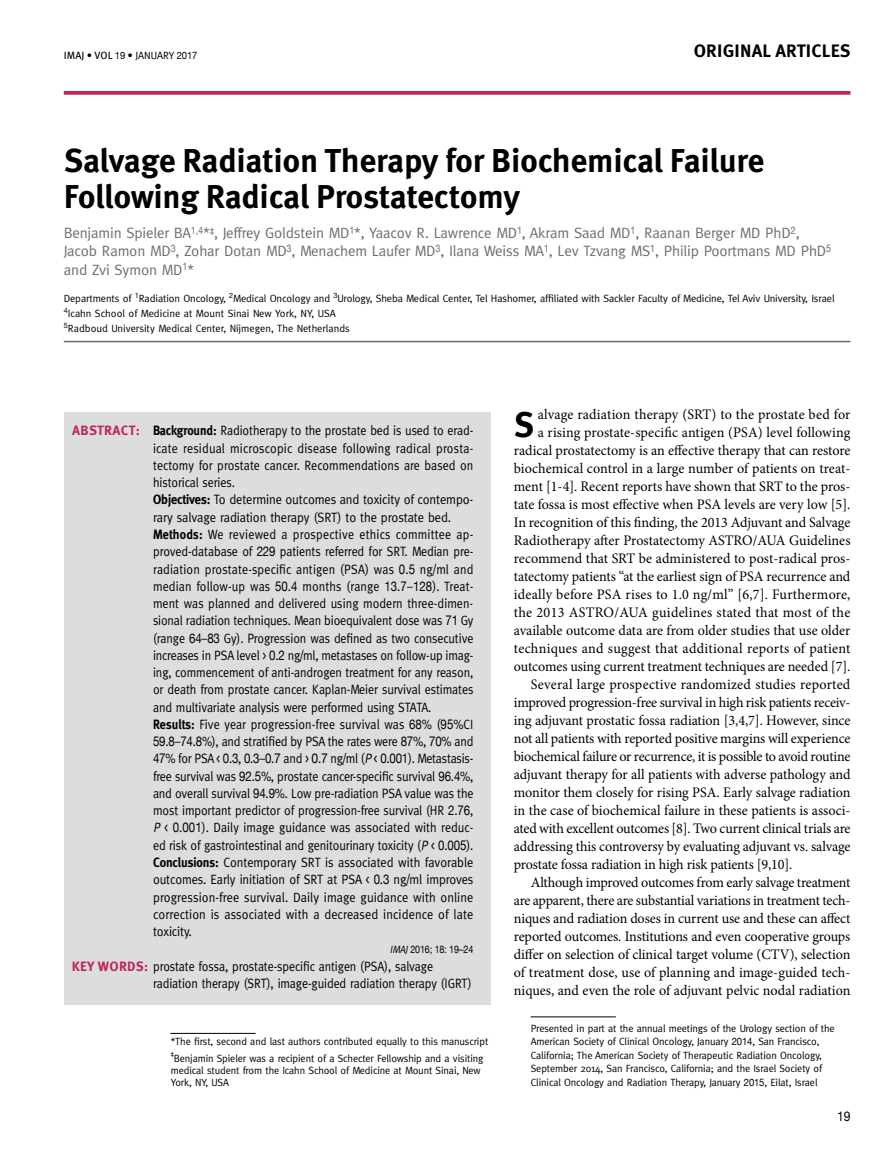
<style>
.page{position:relative;width:893px;height:1149px;background:#fff}
.page>*{position:absolute;margin:0;border:0;box-sizing:border-box;transform-origin:0 0}
.t1{font:700 35.4px "Meta Pro";color:#000}
.t2{font:700 33px/36px "Meta Pro";letter-spacing:-.01em;color:#000}
.t3{font:700 18px "Meta Pro";letter-spacing:.01em;color:#000}
.t4{font:15px/18px "Meta";letter-spacing:-.01em;color:#6d6e71}
.t5{font:14.55px "Minion Pro";letter-spacing:-.005em;color:#000}
.t6{font:14.55px "Minion Pro";letter-spacing:.015em;color:#000}
.t7{font:14.55px "Minion Pro";letter-spacing:.02em;color:#000}
.t8{font:13.5px/17.2px "Meta";letter-spacing:-.01em;color:#000;scale:.9 1}
.t9{font:700 13.5px "Meta Pro";letter-spacing:.02em;color:#c02555}
.t10{font:13.5px "Helvetica Neue";color:#000;scale:.9 1}
.t11{font:10.5px/13.5px "Meta";letter-spacing:-.01em;color:#000}
.t12{font:10.5px "Meta Pro";letter-spacing:.01em;color:#000}
.t13{font:10.5px "Helvetica Neue";letter-spacing:-.02em;color:#000;scale:.85 1}
.s1{font-family:"Helvetica Neue";font-size:10.2px}
.s2{font-family:"Meta"}
.s3{font-weight:700}
.s4{font-family:"Helvetica Neue"}
.s5{font-style:italic}
.s6{font-family:"Meta";font-style:italic}
.s7{font-family:"Meta Pro";font-weight:700;color:#c02555}
.s8{font-family:"Helvetica Neue";font-size:10.35px}
</style>
<div class="page">
<svg style="left:64px;top:91px;width:786px;height:4px;background:#c43460"></svg>
<div style="left:64px;top:412px;width:426px;height:592px;background:#dcddde"></div>
<hr style="left:64px;top:341px;width:786px;height:1px;background:#6d6e71">
<hr style="left:170px;top:1032px;width:86px;height:1px;background:#000">
<hr style="left:531px;top:1016px;width:85px;height:1px;background:#000">
<p class="t12" style="left:64px;top:49px;width:135px">IMAJ • VOL <span class="s1">19</span> • <span class="s2">JANUARY</span> <span class="s1">2017</span></p>
<h3 class="t3" style="left:694px;top:39px;width:158px">Original Articles</h3>
<h2 class="t2" style="left:64px;top:143px;width:702px">Salvage Radiation Therapy for Biochemical Failure<br>Following Radical Prostatectomy</h2>
<p class="t4" style="left:64px;top:224px;width:769px">Benjamin Spieler BA<sup>1,4</sup>*<sup>‡</sup>, Jeffrey Goldstein MD<sup>1</sup>*, Yaacov R. Lawrence MD<sup>1</sup>, Akram Saad MD<sup>1</sup>, Raanan Berger MD PhD<sup>2</sup>,<br>Jacob Ramon MD<sup>3</sup>, Zohar Dotan MD<sup>3</sup>, Menachem Laufer MD<sup>3</sup>, Ilana Weiss MA<sup>1</sup>, Lev Tzvang MS<sup>1</sup>, Philip Poortmans MD PhD<sup>5 </sup>and Zvi Symon MD<sup>1</sup>*</p>
<p class="t11" style="left:64px;top:291px;width:772px;line-height:15px">Departments of <sup>1</sup>Radiation Oncology, <sup>2</sup>Medical Oncology and <sup>3</sup>Urology, Sheba Medical Center, Tel Hashomer, affiliated with Sackler Faculty of Medicine, Tel Aviv University, Israel<br><sup>4</sup>Icahn School of Medicine at Mount Sinai New York, NY, USA<br><sup>5</sup>Radboud University Medical Center, Nijmegen, The Netherlands</p>
<p class="t8" style="left:153px;top:422px;width:357px"><span class="s3">Background:</span> Radiotherapy to the prostate bed is used to erad&shy;icate residual microscopic disease following radical prosta&shy;tectomy for prostate cancer. Recommendations are based on historical series.<br><span class="s3">Objectives:</span> To determine outcomes and toxicity of contempo&shy;rary salvage radiation therapy (SRT) to the prostate bed.<br><span class="s3">Methods:</span> We reviewed a prospective ethics committee ap&shy;proved-database of <span class="s4">229</span> patients referred for SRT. Median pre&shy;radiation prostate-specific antigen (PSA) was <span class="s4">0</span>.<span class="s4">5</span> ng/ml and median follow-up was <span class="s4">50</span>.<span class="s4">4</span> months (range <span class="s4">13</span>.<span class="s4">7</span>–<span class="s4">128</span>). Treat&shy;ment was planned and delivered using modern three-dimen&shy;sional radiation techniques. Mean bioequivalent dose was <span class="s4">71</span> Gy (range <span class="s4">64</span>–<span class="s4">83</span> Gy). Progression was defined as two consecutive increases in PSA level &gt; <span class="s4">0</span>.<span class="s4">2</span> ng/ml, metastases on follow-up imag&shy;ing, commencement of anti-androgen treatment for any reason, or death from prostate cancer. Kaplan-Meier survival estimates and multivariate analysis were performed using STATA.<br><span class="s3">Results:</span> Five year progression-free survival was <span class="s4">68</span>% (<span class="s4">95</span>%CI <span class="s4">59</span>.<span class="s4">8</span>–<span class="s4">74</span>.<span class="s4">8</span>%), and stratified by PSA the rates were <span class="s4">87</span>%, <span class="s4">70</span>% and <span class="s4">47</span>% for PSA &lt; <span class="s4">0</span>.<span class="s4">3</span>, <span class="s4">0</span>.<span class="s4">3</span>–<span class="s4">0</span>.<span class="s4">7</span> and &gt; <span class="s4">0</span>.<span class="s4">7</span> ng/ml (<span class="s5">P</span> &lt; <span class="s4">0</span>.<span class="s4">001</span>). Metastasis&shy;free survival was <span class="s4">92</span>.<span class="s4">5</span>%, prostate cancer-specific survival <span class="s4">96</span>.<span class="s4">4</span>%, and overall survival <span class="s4">94</span>.<span class="s4">9</span>%. Low pre-radiation PSA value was the most important predictor of progression-free survival (HR <span class="s4">2</span>.<span class="s4">76</span>, <span class="s5">P</span> &lt; <span class="s4">0</span>.<span class="s4">001</span>). Daily image guidance was associated with reduc&shy;ed risk of gastrointestinal and genitourinary toxicity (<span class="s5">P</span> &lt; <span class="s4">0</span>.<span class="s4">005</span>).<br><span class="s3">Conclusions:</span> Contemporary SRT is associated with favorable outcomes. Early initiation of SRT at PSA &lt; <span class="s4">0</span>.<span class="s4">3</span> ng/ml improves progression-free survival. Daily image guidance with online correction is associated with a decreased incidence of late toxicity.</p>
<p class="t13" style="left:390px;top:941px;width:100px"><span class="s6">IMAJ</span>2016; 18: 19–24</p>
<p class="t8" style="left:153px;top:956px;width:355px;text-indent:-81px"><span class="s7">Key words:</span> prostate fossa, prostate-specific antigen (PSA), salvage radiation therapy (SRT), image-guided radiation therapy (IGRT)</p>
<p class="t9" style="left:72px;top:422px;width:69px">Ab stract:</p>
<p class="t11" style="left:171px;top:1033px;width:319px;line-height:16.2px">*The first, second and last authors contributed equally to this manuscript <sup>‡</sup>Benjamin Spieler was a recipient of a Schecter Fellowship and a visiting</p>
<p class="t11" style="left:171px;top:1063px;width:311px;line-height:12px">medical student from the Icahn School of Medicine at Mount Sinai, New<br>York, NY, USA</p>
<h1 class="t1" style="left:514px;top:402px;width:20px">S</h1>
<p class="t5" style="left:538px;top:404px;width:314px">alvage radiation therapy (SRT) to the prostate bed for</p>
<p class="t5" style="left:538px;top:422px;width:314px">a rising prostate-specific antigen (PSA) level following</p>
<p class="t5" style="left:514px;top:440px;width:338px">radical prostatectomy is an effective therapy that can restore</p>
<p class="t5" style="left:514px;top:458px;width:338px">biochemical control in a large number of patients on treat-</p>
<p class="t5" style="left:514px;top:476px;width:338px">ment [1-4]. Recent reports have shown that SRT to the pros-</p>
<p class="t5" style="left:514px;top:494px;width:338px">tate fossa is most effective when PSA levels are very low [5].</p>
<p class="t5" style="left:514px;top:512px;width:338px">In recognition of this finding, the 2013 Adjuvant and Salvage</p>
<p class="t5" style="left:514px;top:530px;width:338px">Radiotherapy after Prostatectomy ASTRO/AUA Guidelines</p>
<p class="t5" style="left:514px;top:548px;width:338px">recommend that SRT be administered to post-radical pros-</p>
<p class="t5" style="left:514px;top:566px;width:338px">tatectomy patients “at the earliest sign of PSA recurrence and</p>
<p class="t6" style="left:514px;top:584px;width:338px">ideally before PSA rises to 1.0 ng/ml” [6,7]. Furthermore,</p>
<p class="t7" style="left:514px;top:602px;width:338px">the 2013 ASTRO/AUA guidelines stated that most of the</p>
<p class="t5" style="left:514px;top:620px;width:338px">available outcome data are from older studies that use older</p>
<p class="t7" style="left:514px;top:638px;width:338px">techniques and suggest that additional reports of patient</p>
<p class="t5" style="left:514px;top:656px;width:338px">outcomes using current treatment techniques are needed [7].</p>
<p class="t6" style="left:531px;top:674px;width:321px">Several large prospective randomized studies reported</p>
<p class="t5" style="left:514px;top:692px;width:338px">improved progression-free survival in high risk patients receiv-</p>
<p class="t5" style="left:514px;top:710px;width:338px">ing adjuvant prostatic fossa radiation [3,4,7]. However, since</p>
<p class="t5" style="left:514px;top:728px;width:338px">not all patients with reported positive margins will experience</p>
<p class="t5" style="left:514px;top:746px;width:338px">biochemical failure or recurrence, it is possible to avoid routine</p>
<p class="t5" style="left:514px;top:764px;width:338px">adjuvant therapy for all patients with adverse pathology and</p>
<p class="t5" style="left:514px;top:782px;width:338px">monitor them closely for rising PSA. Early salvage radiation</p>
<p class="t5" style="left:514px;top:800px;width:338px">in the case of biochemical failure in these patients is associ-</p>
<p class="t5" style="left:514px;top:818px;width:338px">ated with excellent outcomes [8]. Two current clinical trials are</p>
<p class="t5" style="left:514px;top:836px;width:338px">addressing this controversy by evaluating adjuvant vs. salvage</p>
<p class="t5" style="left:514px;top:854px;width:280px">prostate fossa radiation in high risk patients [9,10].</p>
<p class="t5" style="left:531px;top:872px;width:321px">Although improved outcomes from early salvage treatment</p>
<p class="t5" style="left:514px;top:890px;width:338px">are apparent, there are substantial variations in treatment tech-</p>
<p class="t5" style="left:514px;top:908px;width:338px">niques and radiation doses in current use and these can affect</p>
<p class="t5" style="left:514px;top:926px;width:338px">reported outcomes. Institutions and even cooperative groups</p>
<p class="t5" style="left:514px;top:944px;width:338px">differ on selection of clinical target volume (CTV), selection</p>
<p class="t5" style="left:514px;top:962px;width:338px">of treatment dose, use of planning and image-guided tech-</p>
<p class="t5" style="left:514px;top:980px;width:338px">niques, and even the role of adjuvant pelvic nodal radiation</p>
<p class="t11" style="left:531px;top:1020px;width:305px">Presented in part at the annual meetings of the Urology section of the American Society of Clinical Oncology, January <span class="s8">2014</span>, San Francisco, California; The American Society of Therapeutic Radiation Oncology, September 2014, San Francisco, California; and the Israel Society of Clinical Oncology and Radiation Therapy, January <span class="s8">2015</span>, Eilat, Israel</p>
<p class="t10" style="left:837px;top:1106px;width:16px">19</p>
</div>
